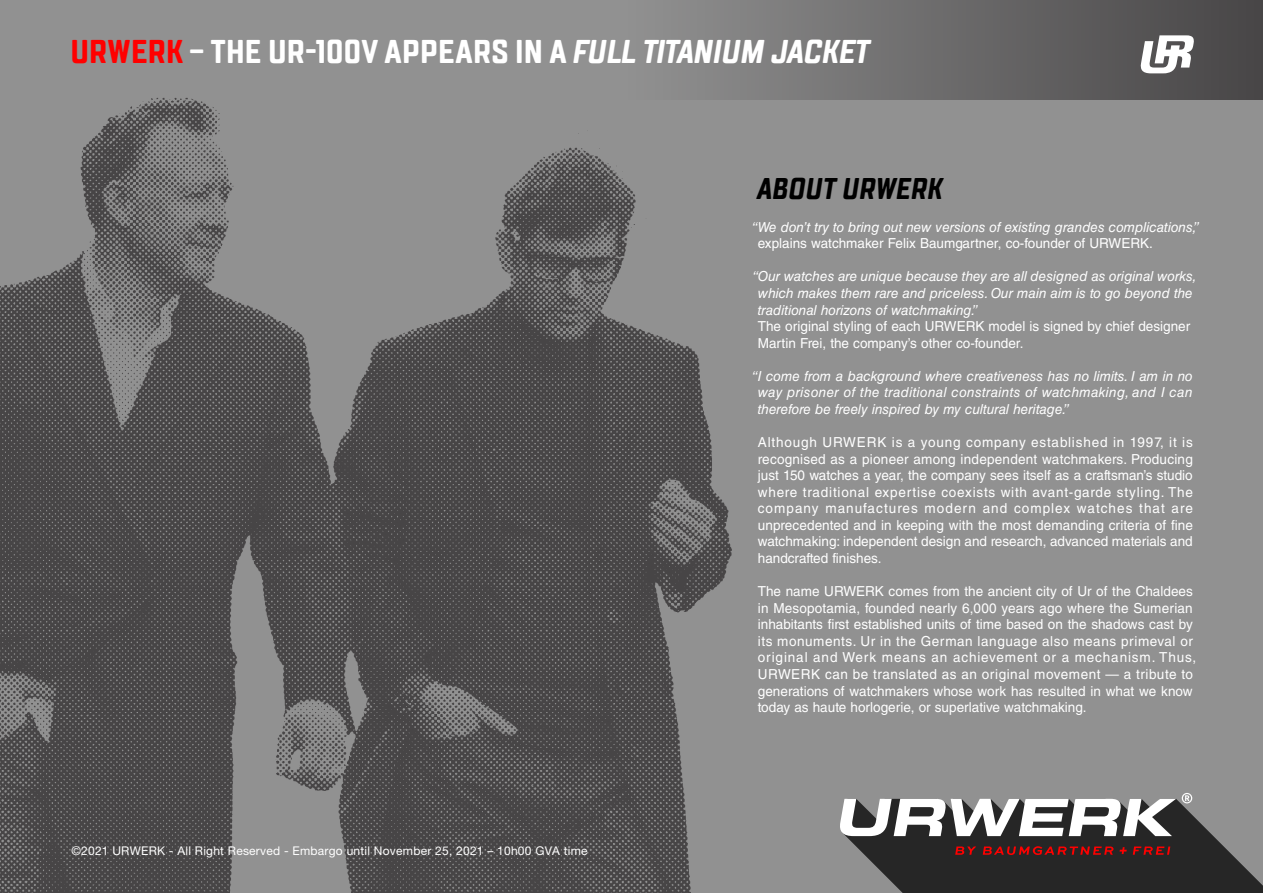
<style>
.page{position:relative;width:1263px;height:893px;background:#919191}
.page>*{position:absolute;margin:0;border:0;box-sizing:border-box;transform-origin:0 0}
.t1{font:700 33px "TT Lakes Compressed";letter-spacing:-.005em;color:#fff}
.t2{font:italic 700 30px "TT Lakes Compressed";color:#000}
.t3{font:13.8px/16.5px "Helvetica LT Std";color:#fff}
.t4{font:italic 13.8px/16.5px "Helvetica LT Std";color:#fff}
.t5{font:12px "Helvetica Neue LT Std";letter-spacing:.02em;color:#fff}
.s1{color:#f00}
.s2{font-style:italic}
</style>
<div class="page">
<svg style="left:713px;top:0;width:550px;height:99px;background:#666565"></svg>
<svg style="left:1140px;top:35px;width:54px;height:38px;background:#bbbabb"></svg>
<svg style="left:840px;top:793px;width:423px;height:100px"></svg>
<img style="left:0;top:65px;width:792px;height:828px">
<h1 class="t1" style="left:70px;top:31px;width:801px"><span class="s1">URWERK</span> – THE UR-100V APPEARS IN A <span class="s2">FULL TITANIUM JACKET</span></h1>
<p class="t5" style="left:71px;top:843px;width:518px">©2021 URWERK - All Right Reserved - Embargo until November 25, 2021 – 10h00 GVA time</p>
<h2 class="t2" style="left:758px;top:169px;width:187px">ABOUT URWERK</h2>
<p class="t4" style="left:752px;top:219px;width:449px">“We don’t try to bring out new versions of existing grandes complications,”</p>
<p class="t3" style="left:758px;top:235px;width:397px">explains watchmaker Felix Baumgartner, co-founder of URWERK.</p>
<p class="t4" style="left:758px;top:268px;width:440px;text-indent:-5px">“Our watches are unique because they are all designed as original works, which makes them rare and priceless. Our main aim is to go beyond the traditional horizons of watchmaking.”</p>
<p class="t3" style="left:758px;top:318px;width:434px">The original styling of each URWERK model is signed by chief designer<br>Martin Frei, the company’s other co-founder.</p>
<p class="t4" style="left:758px;top:368px;width:436px;text-align:justify;text-indent:-6px">“I come from a background where creativeness has no limits. I am in no way prisoner of the traditional constraints of watchmaking, and I can therefore be freely inspired by my cultural heritage.”</p>
<p class="t3" style="left:758px;top:434px;width:437px;text-align:justify">Although URWERK is a young company established in 1997, it is recognised as a pioneer among independent watchmakers. Producing just 150 watches a year, the company sees itself as a craftsman’s studio where traditional expertise coexists with avant-garde styling. The company manufactures modern and complex watches that are unprecedented and in keeping with the most demanding criteria of fine watchmaking: independent design and research, advanced materials and handcrafted finishes.</p>
<p class="t3" style="left:758px;top:583px;width:440px">The name URWERK comes from the ancient city of Ur of the Chaldees in Mesopotamia, founded nearly 6,000 years ago where the Sumerian inhabitants first established units of time based on the shadows cast by its monuments. Ur in the German language also means primeval or original and Werk means an achievement or a mechanism. Thus, URWERK can be translated as an original movement — a tribute to generations of watchmakers whose work has resulted in what we know today as haute horlogerie, or superlative watchmaking.</p>
</div>
